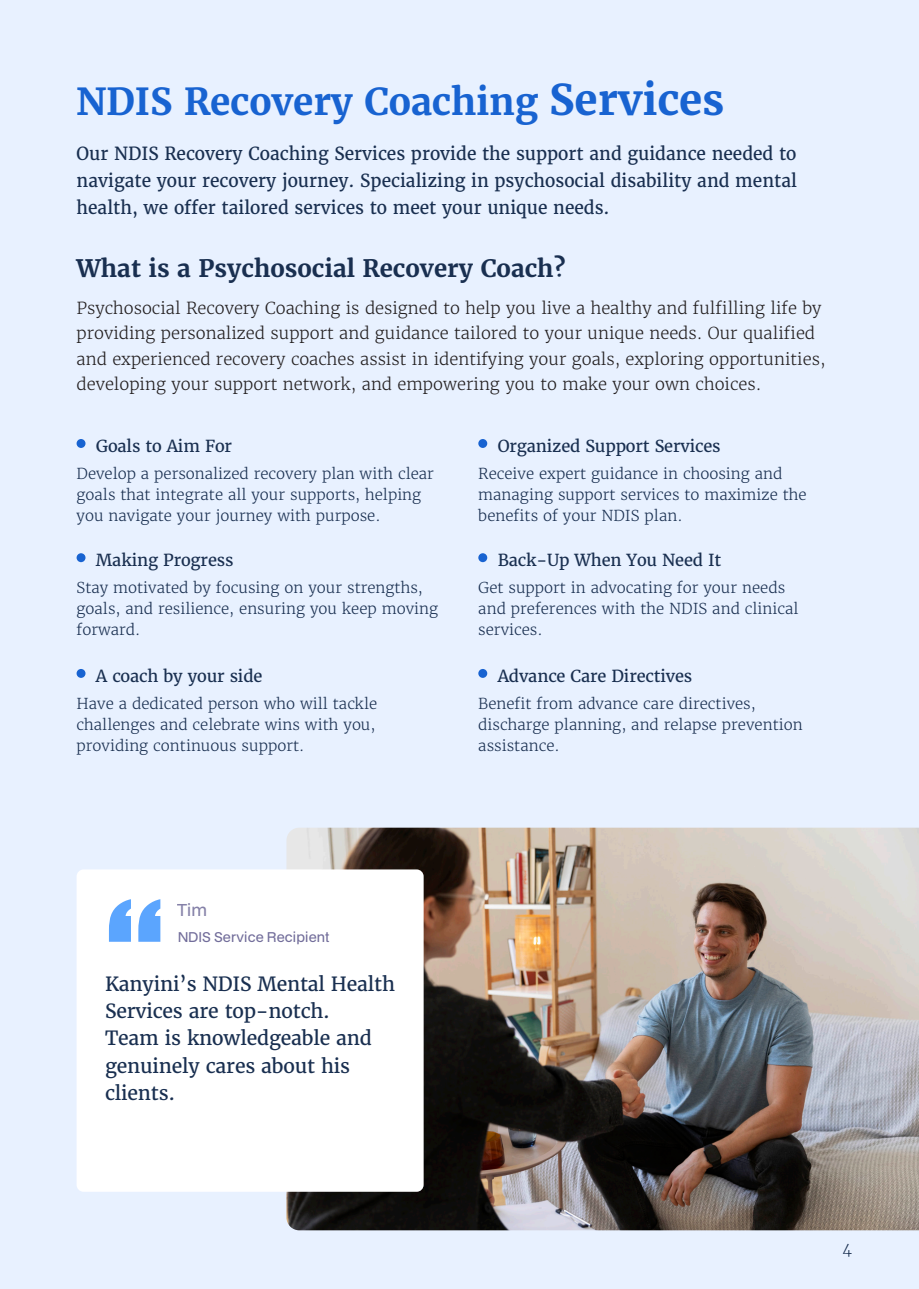
<style>
.page{position:relative;width:919px;height:1289px;background:#fff}
.page>*{position:absolute;margin:0;border:0;box-sizing:border-box;transform-origin:0 0}
.t1{font:700 37.05px "Merriweather";letter-spacing:-.005em;color:#1863d1}
.t2{font:700 24px "Merriweather";color:#192f50}
.t3{font:19.5px/27px "Merriweather";letter-spacing:-.01em;color:#192f50}
.t4{font:18px/27px "Merriweather";color:#192f50;text-align:justify}
.t5{font:300 16.5px/25.5px "Merriweather";color:#231f20}
.t6{font:16.5px "Merriweather";letter-spacing:-.01em;color:#192f50}
.t7{font:16.5px "BDO Grotesk";color:#0b0351}
.t8{font:300 15px/21px "Merriweather";color:#192f50}
.t9{font:13.5px "BDO Grotesk";letter-spacing:.01em;color:#0b0351}
.s1{font-size:42.3px}
</style>
<div class="page">
<div style="left:0;top:0;width:918px;height:1288px;background:#e8f1ff"></div>
<div style="left:77px;top:439px;width:8px;height:9px;background:#1863d1;border-radius:50%"></div>
<div style="left:77px;top:553px;width:8px;height:9px;background:#1863d1;border-radius:50%"></div>
<div style="left:77px;top:669px;width:8px;height:9px;background:#1863d1;border-radius:50%"></div>
<div style="left:478px;top:553px;width:9px;height:9px;background:#1863d1;border-radius:50%"></div>
<div style="left:478px;top:669px;width:9px;height:9px;background:#1863d1;border-radius:50%"></div>
<div style="left:478px;top:439px;width:9px;height:9px;background:#1863d1;border-radius:50%"></div>
<img style="left:286px;top:827px;width:632px;height:403px">
<div style="left:77px;top:869px;width:346px;height:322px;background:#fff;border-radius:7px"></div>
<svg style="left:109px;top:899px;width:51px;height:42px"></svg>
<p class="t1" style="left:77px;top:78px;width:649px">NDIS Recovery Coaching <span class="s1">Services</span></p>
<p class="t4" style="left:77px;top:140px;width:721px">Our NDIS Recovery Coaching Services provide the support and guidance needed to navigate your recovery journey. Specializing in psychosocial disability and mental health, we offer tailored services to meet your unique needs.</p>
<p class="t2" style="left:77px;top:253px;width:490px">What is a Psychosocial Recovery Coach?</p>
<p class="t5" style="left:77px;top:295px;width:750px">Psychosocial Recovery Coaching is designed to help you live a healthy and fulfilling life by providing personalized support and guidance tailored to your unique needs. Our qualified and experienced recovery coaches assist in identifying your goals, exploring opportunities, developing your support network, and empowering you to make your own choices.</p>
<p class="t6" style="left:96px;top:435px;width:138px">Goals to Aim For</p>
<p class="t6" style="left:497px;top:435px;width:224px">Organized Support Services</p>
<p class="t8" style="left:77px;top:463px;width:359px">Develop a personalized recovery plan with clear goals that integrate all your supports, helping you navigate your journey with purpose.</p>
<p class="t8" style="left:478px;top:463px;width:330px">Receive expert guidance in choosing and managing support services to maximize the benefits of your NDIS plan.</p>
<p class="t6" style="left:96px;top:549px;width:139px">Making Progress</p>
<p class="t6" style="left:497px;top:549px;width:225px">Back-Up When You Need It</p>
<p class="t8" style="left:77px;top:577px;width:363px">Stay motivated by focusing on your strengths, goals, and resilience, ensuring you keep moving forward.</p>
<p class="t8" style="left:478px;top:577px;width:322px">Get support in advocating for your needs and preferences with the NDIS and clinical services.</p>
<p class="t6" style="left:96px;top:665px;width:168px">A coach by your side</p>
<p class="t6" style="left:497px;top:665px;width:196px">Advance Care Directives</p>
<p class="t8" style="left:77px;top:693px;width:302px;text-align:justify">Have a dedicated person who will tackle challenges and celebrate wins with you, providing continuous support.</p>
<p class="t8" style="left:478px;top:693px;width:326px">Benefit from advance care directives, discharge planning, and relapse prevention assistance.</p>
<p class="t7" style="left:177px;top:897px;width:31px">Tim</p>
<p class="t9" style="left:177px;top:926px;width:154px">NDIS Service Recipient</p>
<p class="t3" style="left:105px;top:971px;width:291px">Kanyini’s NDIS Mental Health<br>Services are top-notch.<br>Team is knowledgeable and genuinely cares about his clients.</p>
<p class="t8" style="left:842px;top:1238px;width:11px">4</p>
</div>
